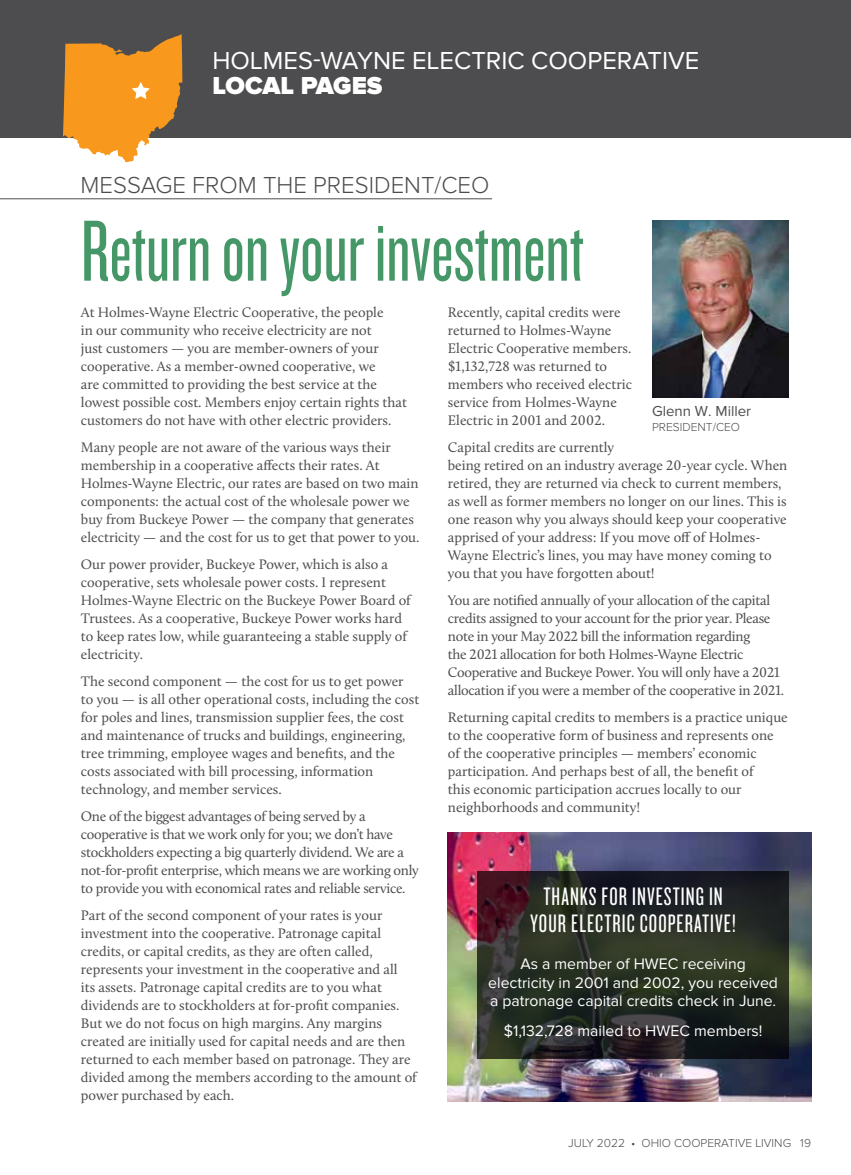
<style>
.page{position:relative;width:851px;height:1175px;background:#fff}
.page>*{position:absolute;margin:0;border:0;box-sizing:border-box;transform-origin:0 0}
.t1{font:90px "Knockout HTF27 Junior Bantamwt";color:#459767}
.t2{font:26.25px/27.2px "Knockout HTF27 Junior Bantamwt";letter-spacing:.04em;color:#fff;text-align:center}
.t3{font:25.5px "Proxima Nova";color:#fff}
.t4{font:900 25.5px "Proxima Nova";letter-spacing:-.005em;color:#fff}
.t5{font:300 24px "Proxima Nova";color:#4d4d4f}
.t6{font:15.75px/18.9px "Proxima Nova";color:#fff;text-align:center}
.t7{font:15px "Proxima Nova";color:#4d4d4f}
.t8{font:14.25px/18px "Calluna";color:#4d4d4f}
.t9{font:14.25px/18px "Calluna";letter-spacing:-.02em;color:#4d4d4f}
.t10{font:300 12px "Proxima Nova";color:#4d4d4f}
</style>
<div class="page">
<img style="left:448px;top:832px;width:363px;height:269px">
<svg style="left:477px;top:871px;width:311px;height:187px;background:#262923"></svg>
<hr style="left:0;top:198px;width:492px;height:1px;background:#4d4d4f">
<div style="left:0;top:0;width:850px;height:138px;background:#4d4d4f"></div>
<svg style="left:63px;top:34px;width:119px;height:129px"></svg>
<img style="left:652px;top:221px;width:136px;height:176px">
<h3 class="t3" style="left:212px;top:46px;width:488px">HOLMES-WAYNE ELECTRIC COOPERATIVE</h3>
<h3 class="t4" style="left:212px;top:74px;width:172px">LOCAL PAGES</h3>
<h3 class="t5" style="left:81px;top:174px;width:410px">MESSAGE FROM THE PRESIDENT/CEO</h3>
<h1 class="t1" style="left:81px;top:207px;width:504px">Return on your investment</h1>
<p class="t8" style="left:81px;top:303px;width:327px">At Holmes-Wayne Electric Cooperative, the people<br>in our community who receive electricity are not<br>just customers — you are member-owners of your cooperative. As a member-owned cooperative, we<br>are committed to providing the best service at the lowest possible cost. Members enjoy certain rights that customers do not have with other electric providers.</p>
<p class="t8" style="left:81px;top:438px;width:340px">Many people are not aware of the various ways their membership in a cooperative affects their rates. At Holmes-Wayne Electric, our rates are based on two main components: the actual cost of the wholesale power we buy from Buckeye Power — the company that generates electricity — and the cost for us to get that power to you.</p>
<p class="t8" style="left:81px;top:555px;width:331px">Our power provider, Buckeye Power, which is also a cooperative, sets wholesale power costs. I represent Holmes-Wayne Electric on the Buckeye Power Board of Trustees. As a cooperative, Buckeye Power works hard to keep rates low, while guaranteeing a stable supply of electricity.</p>
<p class="t8" style="left:81px;top:672px;width:340px">The second component — the cost for us to get power to you — is all other operational costs, including the cost for poles and lines, transmission supplier fees, the cost and maintenance of trucks and buildings, engineering, tree trimming, employee wages and benefits, and the costs associated with bill processing, information technology, and member services.</p>
<p class="t9" style="left:81px;top:807px;width:339px">One of the biggest advantages of being served by a cooperative is that we work only for you; we don’t have stockholders expecting a big quarterly dividend. We are a not-for-profit enterprise, which means we are working only to provide you with economical rates and reliable service.</p>
<p class="t8" style="left:81px;top:906px;width:337px">Part of the second component of your rates is your investment into the cooperative. Patronage capital credits, or capital credits, as they are often called, represents your investment in the cooperative and all<br>its assets. Patronage capital credits are to you what dividends are to stockholders at for-profit companies.<br>But we do not focus on high margins. Any margins created are initially used for capital needs and are then returned to each member based on patronage. They are divided among the members according to the amount of power purchased by each.</p>
<p class="t8" style="left:448px;top:303px;width:185px">Recently, capital credits were returned to Holmes-Wayne<br>Electric Cooperative members. $1,132,728 was returned to members who received electric service from Holmes-Wayne<br>Electric in 2001 and 2002.</p>
<p class="t8" style="left:448px;top:438px;width:341px">Capital credits are currently<br>being retired on an industry average 20-year cycle. When retired, they are returned via check to current members, as well as former members no longer on our lines. This is one reason why you always should keep your cooperative apprised of your address: If you move off of Holmes-Wayne Electric’s lines, you may have money coming to you that you have forgotten about!</p>
<p class="t9" style="left:448px;top:591px;width:338px">You are notified annually of your allocation of the capital credits assigned to your account for the prior year. Please note in your May 2022 bill the information regarding<br>the 2021 allocation for both Holmes-Wayne Electric Cooperative and Buckeye Power. You will only have a 2021 allocation if you were a member of the cooperative in 2021.</p>
<p class="t8" style="left:448px;top:708px;width:341px">Returning capital credits to members is a practice unique to the cooperative form of business and represents one of the cooperative principles — members’ economic participation. And perhaps best of all, the benefit of<br>this economic participation accrues locally to our neighborhoods and community!</p>
<p class="t7" style="left:652px;top:403px;width:101px">Glenn W. Miller</p>
<p class="t10" style="left:652px;top:422px;width:89px">PRESIDENT/CEO</p>
<h2 class="t2" style="left:530px;top:883px;width:207px">THANKS FOR INVESTING IN<br>YOUR ELECTRIC COOPERATIVE!</h2>
<p class="t6" style="left:488px;top:954px;width:291px">As a member of HWEC receiving electricity in 2001 and 2002, you received a patronage capital credits check in June.</p>
<p class="t6" style="left:503px;top:1021px;width:260px">$1,132,728 mailed to HWEC members!</p>
<p class="t10" style="left:568px;top:1138px;width:244px">JULY 2022 • OHIO COOPERATIVE LIVING 19</p>
</div>
